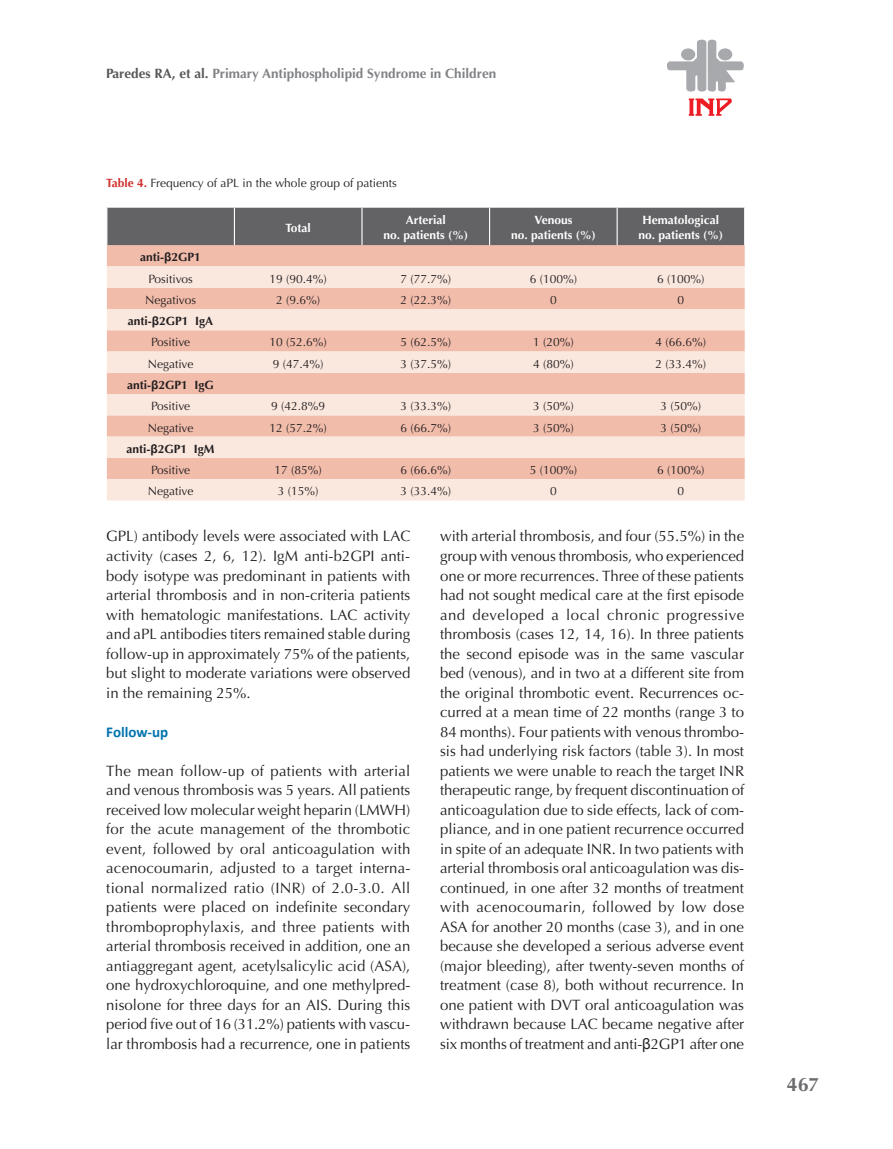
<style>
.page{position:relative;width:893px;height:1149px;background:#fff}
.page>*{position:absolute;margin:0;border:0;box-sizing:border-box;transform-origin:0 0}
.t1{font:700 19.5px "Optima";color:#6c6d70}
.t2{font:15px/19.5px "Optima";color:#231f20;text-align:justify}
.t3{font:700 15px "Calibri";color:#0074ae}
.t4{font:700 13.5px "Optima";color:#808285}
.t5{font:12px "Optima";color:#231f20}
.t6{font:700 12px/21.3px "Optima";color:#231f20;text-align:center}
.t7{font:700 12px/15px "Optima";color:#fff;text-align:center}
.s1{color:#57585a}
.s2{font-weight:700;color:#d22e2e}
.s3{font-family:"Arial"}
.s4{font-weight:400}
</style>
<div class="page">
<svg style="left:689px;top:98px;width:43px;height:18px"></svg>
<svg style="left:667px;top:39px;width:77px;height:53px"></svg>
<div style="left:718px;top:48px;width:14px;height:12px;background:#a8a9ad;border-radius:50%"></div>
<div style="left:107px;top:245px;width:638px;height:21px;background:#f2bcab"></div>
<svg style="left:107px;top:266px;width:638px;height:234px;fill:#fae7de"></svg>
<div style="left:107px;top:208px;width:637px;height:37px;background:#636366"></div>
<hr style="left:234px;top:208px;width:1px;height:37px;background:#fff">
<hr style="left:361px;top:208px;width:2px;height:37px;background:#fff">
<hr style="left:489px;top:208px;width:1px;height:37px;background:#fff">
<hr style="left:617px;top:208px;width:1px;height:37px;background:#fff">
<p class="t4" style="left:106px;top:66px;width:391px"><span class="s1">Paredes RA, et al.</span> Primary Antiphospholipid Syndrome in Children</p>
<p class="t5" style="left:106px;top:176px;width:292px"><span class="s2">Table 4.</span> Frequency of aPL in the whole group of patients</p>
<p class="t7" style="left:285px;top:220px;width:27px">Total</p>
<p class="t7" style="left:383px;top:213px;width:86px">Arterial<br>no. patients (%)</p>
<p class="t7" style="left:511px;top:213px;width:86px">Venous<br>no. patients (%)</p>
<p class="t7" style="left:639px;top:213px;width:86px">Hematological no. patients (%)</p>
<p class="t6" style="left:140px;top:247px;width:62px">anti-<span class="s3">β</span>2GP1<br><span class="s4">Positivos</span></p>
<p class="t5" style="left:270px;top:271px;width:59px">19 (90.4%)</p>
<p class="t5" style="left:400px;top:271px;width:52px">7 (77.7%)</p>
<p class="t5" style="left:530px;top:271px;width:49px">6 (100%)</p>
<p class="t5" style="left:657px;top:271px;width:49px">6 (100%)</p>
<p class="t5" style="left:145px;top:293px;width:52px">Negativos</p>
<p class="t5" style="left:276px;top:293px;width:46px">2 (9.6%)</p>
<p class="t5" style="left:400px;top:293px;width:52px">2 (22.3%)</p>
<p class="t5" style="left:550px;top:293px;width:8px">0</p>
<p class="t5" style="left:678px;top:293px;width:8px">0</p>
<p class="t6" style="left:128px;top:310px;width:87px">anti-<span class="s3">β</span>2GP1 IgA<br><span class="s4">Positive</span></p>
<p class="t5" style="left:270px;top:335px;width:59px">10 (52.6%)</p>
<p class="t5" style="left:400px;top:335px;width:52px">5 (62.5%)</p>
<p class="t5" style="left:533px;top:335px;width:42px">1 (20%)</p>
<p class="t5" style="left:656px;top:335px;width:52px">4 (66.6%)</p>
<p class="t5" style="left:148px;top:356px;width:47px">Negative</p>
<p class="t5" style="left:273px;top:356px;width:52px">9 (47.4%)</p>
<p class="t5" style="left:400px;top:356px;width:52px">3 (37.5%)</p>
<p class="t5" style="left:533px;top:356px;width:42px">4 (80%)</p>
<p class="t5" style="left:656px;top:356px;width:52px">2 (33.4%)</p>
<p class="t6" style="left:127px;top:374px;width:88px">anti-<span class="s3">β</span>2GP1 IgG<br><span class="s4">Positive</span></p>
<p class="t5" style="left:271px;top:399px;width:56px">9 (42.8%9</p>
<p class="t5" style="left:400px;top:399px;width:52px">3 (33.3%)</p>
<p class="t5" style="left:533px;top:399px;width:42px">3 (50%)</p>
<p class="t5" style="left:661px;top:399px;width:42px">3 (50%)</p>
<p class="t5" style="left:148px;top:420px;width:47px">Negative</p>
<p class="t5" style="left:270px;top:420px;width:59px">12 (57.2%)</p>
<p class="t5" style="left:400px;top:420px;width:52px">6 (66.7%)</p>
<p class="t5" style="left:533px;top:420px;width:42px">3 (50%)</p>
<p class="t5" style="left:661px;top:420px;width:42px">3 (50%)</p>
<p class="t6" style="left:127px;top:438px;width:90px">anti-<span class="s3">β</span>2GP1 IgM<br><span class="s4">Positive</span></p>
<p class="t5" style="left:275px;top:463px;width:49px">17 (85%)</p>
<p class="t5" style="left:400px;top:463px;width:52px">6 (66.6%)</p>
<p class="t5" style="left:530px;top:463px;width:49px">5 (100%)</p>
<p class="t5" style="left:657px;top:463px;width:49px">6 (100%)</p>
<p class="t5" style="left:148px;top:484px;width:47px">Negative</p>
<p class="t5" style="left:278px;top:484px;width:42px">3 (15%)</p>
<p class="t5" style="left:400px;top:484px;width:52px">3 (33.4%)</p>
<p class="t5" style="left:550px;top:484px;width:8px">0</p>
<p class="t5" style="left:678px;top:484px;width:8px">0</p>
<p class="t2" style="left:106px;top:526px;width:306px">GPL) antibody levels were associated with LAC activity (cases 2, 6, 12). IgM anti-b2GPI anti&shy;body isotype was predominant in patients with arterial thrombosis and in non-criteria patients with hematologic manifestations. LAC activity and aPL antibodies titers remained stable during follow-up in approximately 75% of the patients, but slight to moderate variations were observed in the remaining 25%.</p>
<p class="t3" style="left:106px;top:721px;width:63px">Follow-up</p>
<p class="t2" style="left:106px;top:760px;width:306px">The mean follow-up of patients with arterial and venous thrombosis was 5 years. All patients received low molecular weight heparin (LMWH) for the acute management of the thrombotic event, followed by oral anticoagulation with acenocoumarin, adjusted to a target interna&shy;tional normalized ratio (INR) of 2.0-3.0. All patients were placed on indefinite secondary thromboprophylaxis, and three patients with arterial thrombosis received in addition, one an antiaggregant agent, acetylsalicylic acid (ASA), one hydroxychloroquine, and one methylpred&shy;nisolone for three days for an AIS. During this period five out of 16 (31.2%) patients with vascu&shy;lar thrombosis had a recurrence, one in patients</p>
<p class="t2" style="left:440px;top:526px;width:306px">with arterial thrombosis, and four (55.5%) in the group with venous thrombosis, who experienced one or more recurrences. Three of these patients had not sought medical care at the first episode and developed a local chronic progressive thrombosis (cases 12, 14, 16). In three patients the second episode was in the same vascular bed (venous), and in two at a different site from the original thrombotic event. Recurrences oc&shy;curred at a mean time of 22 months (range 3 to 84 months). Four patients with venous thrombo&shy;sis had underlying risk factors (table 3). In most patients we were unable to reach the target INR therapeutic range, by frequent discontinuation of anticoagulation due to side effects, lack of com&shy;pliance, and in one patient recurrence occurred in spite of an adequate INR. In two patients with arterial thrombosis oral anticoagulation was dis&shy;continued, in one after 32 months of treatment with acenocoumarin, followed by low dose ASA for another 20 months (case 3), and in one because she developed a serious adverse event (major bleeding), after twenty-seven months of treatment (case 8), both without recurrence. In one patient with DVT oral anticoagulation was withdrawn because LAC became negative after six months of treatment and anti-<span class="s3">β</span>2GP1 after one</p>
<h1 class="t1" style="left:787px;top:1072px;width:34px">467</h1>
</div>
